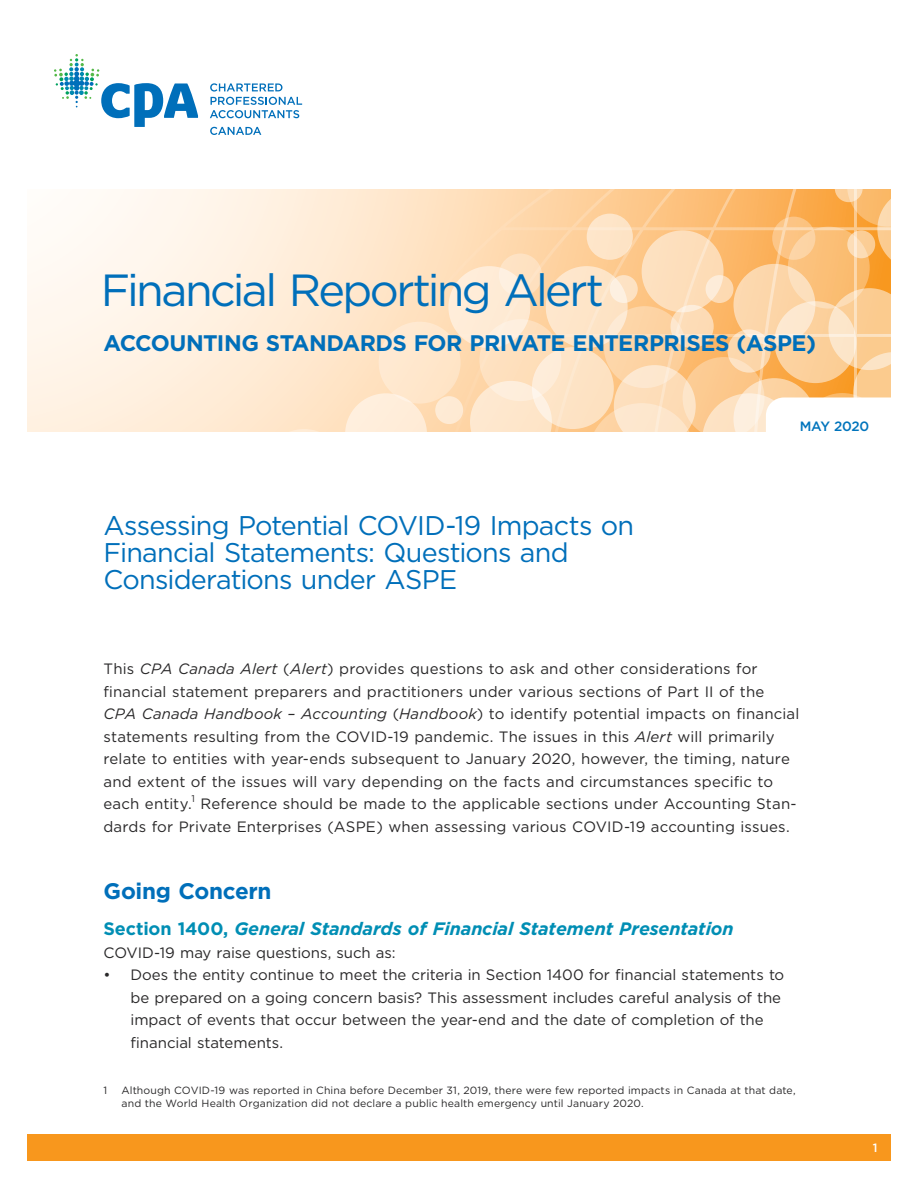
<style>
.page{position:relative;width:918px;height:1188px;background:#fff}
.page>*{position:absolute;margin:0;border:0;box-sizing:border-box;transform-origin:0 0}
.newsletterTitle{font:45px "Gotham";letter-spacing:-.06em;color:#006fba}
.newsletterTitle-alt{font:27px/27px "Gotham";letter-spacing:-.03em;color:#006fba}
.newsletterSubtitle{font:700 22.5px "Gotham";letter-spacing:-.025em;color:#006fba}
.head1{font:700 22.5px "Gotham";letter-spacing:-.015em;color:#006fba}
.Head_Standards{font:italic 700 18px "Gotham";letter-spacing:-.005em;color:#008eb4}
.body{font:15px/22.5px "Gotham";letter-spacing:.005em;color:#292829}
.para1{font:15px "Gotham";letter-spacing:-.005em;color:#292829}
.volume_issue{font:500 13.5px "Gotham";letter-spacing:-.02em;color:#0074bc}
.t1{font:500 12px "Gotham";color:#fff}
.footnote{font:10.5px/12.6px "Gotham";letter-spacing:.01em;color:#292829}
.body-2{font:9.75px "Gotham";color:#292829}
.s1{font-style:italic}
.s2{font-style:normal}
</style>
<div class="page">
<svg style="left:210px;top:83px;width:92px;height:35px"></svg>
<svg style="left:54px;top:54px;width:144px;height:73px"></svg>
<svg style="left:210px;top:127px;width:51px;height:8px"></svg>
<div style="left:27px;top:1134px;width:864px;height:27px;background:#f8971d"></div>
<svg style="left:27px;top:189px;width:290px;height:243px"></svg>
<svg style="left:317px;top:189px;width:574px;height:243px;background:#fed6a8"></svg>
<div style="left:479px;top:319px;width:82px;height:82px;background:#fedfbd;border-radius:50%"></div>
<svg style="left:532px;top:347px;width:82px;height:82px;background:#fde5c9"></svg>
<svg style="left:470px;top:381px;width:82px;height:51px;background:#fde7cd"></svg>
<div style="left:448px;top:266px;width:82px;height:82px;background:#feecd7;border-radius:50%"></div>
<svg style="left:788px;top:227px;width:82px;height:82px;background:#fabf78"></svg>
<svg style="left:499px;top:254px;width:43px;height:43px"></svg>
<svg style="left:772px;top:217px;width:43px;height:43px"></svg>
<div style="left:706px;top:275px;width:27px;height:28px;background:#fddab2;border-radius:50%"></div>
<div style="left:435px;top:396px;width:28px;height:28px;background:#feead4;border-radius:50%"></div>
<div style="left:610px;top:275px;width:28px;height:28px;background:#fde2c3;border-radius:50%"></div>
<div style="left:379px;top:322px;width:82px;height:82px;background:#ffe7cd;border-radius:50%"></div>
<div style="left:546px;top:266px;width:82px;height:82px;background:#fee6cb;border-radius:50%"></div>
<svg style="left:733px;top:264px;width:82px;height:82px"></svg>
<svg style="left:642px;top:230px;width:82px;height:82px;background:#fcdebc"></svg>
<svg style="left:835px;top:189px;width:56px;height:81px;background:#fabd72"></svg>
<svg style="left:263px;top:393px;width:164px;height:39px;background:#fee7ce"></svg>
<div style="left:587px;top:214px;width:46px;height:46px;background:#fee5c8;border-radius:50%"></div>
<svg style="left:588px;top:288px;width:303px;height:144px;background:#fcd9af"></svg>
<p class="newsletterTitle" style="left:101px;top:261px;width:505px">Financial Reporting Alert</p>
<p class="newsletterSubtitle" style="left:104px;top:328px;width:714px">ACCOUNTING STANDARDS FOR PRIVATE ENTERPRISES (ASPE)</p>
<p class="newsletterTitle-alt" style="left:104px;top:511px;width:532px">Assessing Potential COVID-19 Impacts on<br>Financial Statements: Questions and<br>Considerations under ASPE</p>
<p class="volume_issue" style="left:800px;top:417px;width:71px">MAY 2020</p>
<p class="body" style="left:104px;top:657px;width:697px">This <span class="s1">CPA Canada Alert</span> (<span class="s1">Alert</span>) provides questions to ask and other considerations for financial statement preparers and practitioners under various sections of Part II of the <span class="s1">CPA Canada Handbook – Accounting</span> (<span class="s1">Handbook</span>) to identify potential impacts on financial statements resulting from the COVID-19 pandemic. The issues in this <span class="s1">Alert</span> will primarily relate to entities with year-ends subsequent to January 2020, however, the timing, nature and extent of the issues will vary depending on the facts and circumstances specific to each entity.</p>
<p class="body-2" style="left:192px;top:792px;width:5px">1</p>
<p class="body" style="left:104px;top:792px;width:695px;text-indent:97px">Reference should be made to the applicable sections under Accounting Stan&shy;dards for Private Enterprises (ASPE) when assessing various COVID-19 accounting issues.</p>
<p class="head1" style="left:104px;top:876px;width:170px">Going Concern</p>
<p class="Head_Standards" style="left:104px;top:917px;width:632px"><span class="s2">Section 1400,</span> General Standards of Financial Statement Presentation</p>
<p class="para1" style="left:104px;top:943px;width:294px">COVID-19 may raise questions, such as:</p>
<p class="body" style="left:130px;top:963px;width:655px;text-indent:-27px">• Does the entity continue to meet the criteria in Section 1400 for financial statements to be prepared on a going concern basis? This assessment includes careful analysis of the impact of events that occur between the year-end and the date of completion of the financial statements.</p>
<p class="footnote" style="left:104px;top:1084px;width:5px">1</p>
<p class="footnote" style="left:121px;top:1084px;width:676px">Although COVID-19 was reported in China before December 31, 2019, there were few reported impacts in Canada at that date, and the World Health Organization did not declare a public health emergency until January 2020.</p>
<p class="t1" style="left:873px;top:1140px;width:6px">1</p>
</div>
